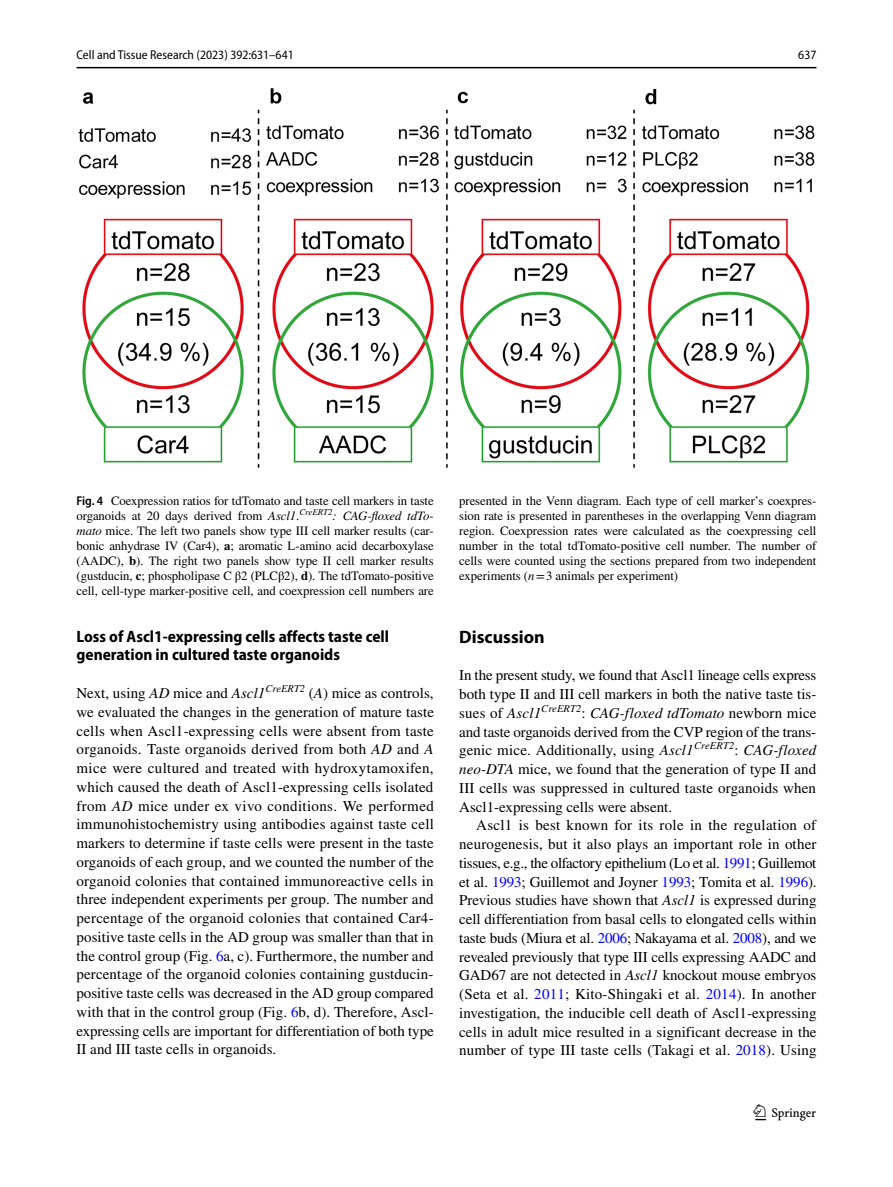
<style>
.page{position:relative;width:893px;height:1187px;background:#fff}
.page>*{position:absolute;margin:0;border:0;box-sizing:border-box;transform-origin:0 0}
.t1{font:22.5px "Springnew Regular 3";color:#000}
.t2{font:700 18px "Myriad Pro";color:#000}
.t3{font:700 semi-condensed 16.5px/18.8px "Myriad Pro";color:#000}
.t4{font:15px/18.8px "STIX";letter-spacing:.005em;color:#000;text-align:justify}
.t5{font:12.75px/15px "STIX";letter-spacing:-.005em;color:#000;text-align:justify}
.t6{font:semi-condensed 12.75px "Myriad Pro";color:#000}
.s1{font-family:"Myriad Pro";font-weight:600;font-stretch:semi-condensed}
.s2{font-style:italic}
.s3{font-weight:700}
.s4{color:#00f}
</style>
<div class="page">
<hr style="left:77px;top:67px;width:739px;height:1px;background:#000">
<img style="left:78px;top:88px;width:737px;height:380px">
<p class="t6" style="left:77px;top:48px;width:219px">Cell and Tissue Research (2023) 392:631–641</p>
<p class="t6" style="left:798px;top:48px;width:20px">637</p>
<p class="t5" style="left:77px;top:494px;width:359px"><span class="s1">Fig. 4</span> Coexpression ratios for tdTomato and taste cell markers in taste organoids at 20 days derived from <span class="s2">Ascl1</span>.<sup>CreERT2</sup><span class="s2">: CAG-floxed tdTo&shy;mato</span> mice. The left two panels show type III cell marker results (car&shy;bonic anhydrase IV (Car4), <span class="s3">a</span>; aromatic L-amino acid decarboxylase (AADC), <span class="s3">b</span>). The right two panels show type II cell marker results (gustducin, <span class="s3">c</span>; phospholipase C β2 (PLCβ2), <span class="s3">d</span>). The tdTomato-positive cell, cell-type marker-positive cell, and coexpression cell numbers are</p>
<p class="t5" style="left:459px;top:494px;width:359px">presented in the Venn diagram. Each type of cell marker’s coexpres&shy;sion rate is presented in parentheses in the overlapping Venn diagram region. Coexpression rates were calculated as the coexpressing cell number in the total tdTomato-positive cell number. The number of cells were counted using the sections prepared from two independent experiments (<span class="s2">n</span>=3 animals per experiment)</p>
<p class="t3" style="left:77px;top:627px;width:314px">Loss of Ascl1‑expressing cells affects taste cell generation in cultured taste organoids</p>
<p class="t4" style="left:77px;top:684px;width:359px">Next, using <span class="s2">AD</span> mice and <span class="s2">Ascl1</span><sup>CreERT2</sup> (<span class="s2">A</span>) mice as controls, we evaluated the changes in the generation of mature taste cells when Ascl1-expressing cells were absent from taste organoids. Taste organoids derived from both <span class="s2">AD</span> and <span class="s2">A </span>mice were cultured and treated with hydroxytamoxifen, which caused the death of Ascl1-expressing cells isolated from <span class="s2">AD</span> mice under ex vivo conditions. We performed immunohistochemistry using antibodies against taste cell markers to determine if taste cells were present in the taste organoids of each group, and we counted the number of the organoid colonies that contained immunoreactive cells in three independent experiments per group. The number and percentage of the organoid colonies that contained Car4- positive taste cells in the AD group was smaller than that in the control group (Fig. <span class="s4">6</span>a, c). Furthermore, the number and percentage of the organoid colonies containing gustducin&shy;positive taste cells was decreased in the AD group compared with that in the control group (Fig. <span class="s4">6</span>b, d). Therefore, Ascl&shy;expressing cells are important for differentiation of both type II and III taste cells in organoids.</p>
<p class="t2" style="left:459px;top:625px;width:87px">Discussion</p>
<p class="t4" style="left:459px;top:666px;width:359px">In the present study, we found that Ascl1 lineage cells express both type II and III cell markers in both the native taste tis&shy;sues of <span class="s2">Ascl1</span><sup>CreERT2</sup>: <span class="s2">CAG-floxed tdTomato</span> newborn mice and taste organoids derived from the CVP region of the trans&shy;genic mice. Additionally, using <span class="s2">Ascl1</span><sup>CreERT2</sup>: <span class="s2">CAG-floxed neo-DTA</span> mice, we found that the generation of type II and III cells was suppressed in cultured taste organoids when Ascl1-expressing cells were absent.</p>
<p class="t4" style="left:459px;top:816px;width:359px;text-indent:17px">Ascl1 is best known for its role in the regulation of neurogenesis, but it also plays an important role in other tissues, e.g., the olfactory epithelium (Lo et al. <span class="s4">1991</span>; Guillemot et al. <span class="s4">1993</span>; Guillemot and Joyner <span class="s4">1993</span>; Tomita et al. <span class="s4">1996</span>).<br>Previous studies have shown that <span class="s2">Ascl1</span> is expressed during cell differentiation from basal cells to elongated cells within taste buds (Miura et al. <span class="s4">2006</span>; Nakayama et al. <span class="s4">2008</span>), and we revealed previously that type III cells expressing AADC and GAD67 are not detected in <span class="s2">Ascl1</span> knockout mouse embryos (Seta et al. <span class="s4">2011</span>; Kito-Shingaki et al. <span class="s4">2014</span>). In another investigation, the inducible cell death of Ascl1-expressing cells in adult mice resulted in a significant decrease in the number of type III taste cells (Takagi et al. <span class="s4">2018</span>). Using</p>
<h1 class="t1" style="left:755px;top:1104px;width:62px">1 3</h1>
</div>
